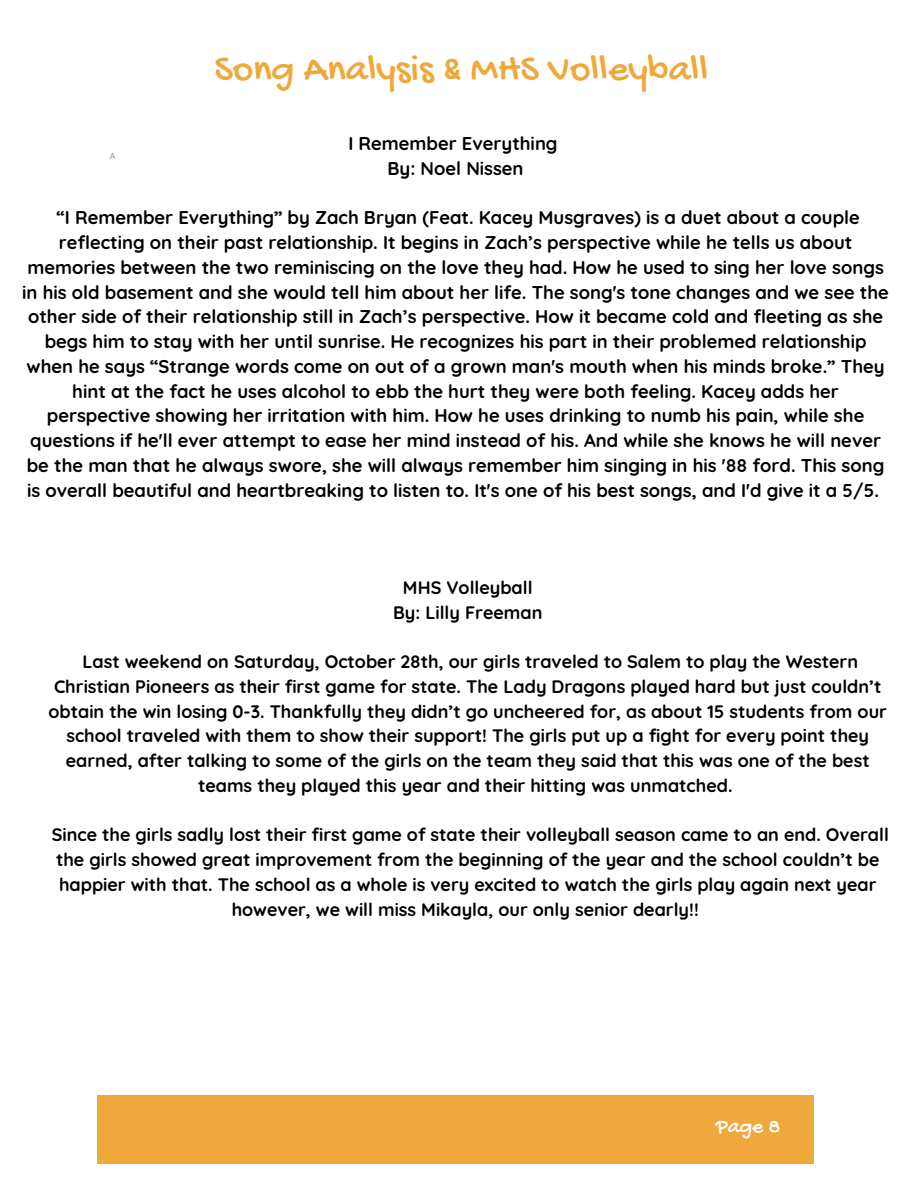
<style>
.page{position:relative;width:918px;height:1188px;background:#fff}
.page>*{position:absolute;margin:0;border:0;box-sizing:border-box;transform-origin:0 0}
.t1{font:39.45px "Gochi Hand";color:#eea83c}
.t2{font:21.75px "Gochi Hand";color:#fff}
.t3{font:700 18.45px/24.8px "Quicksand";color:#000;text-align:center}
.t4{font:700 18px/24.8px "Quicksand";color:#000;text-align:center}
.t5{font:8.4px "Quicksand";color:#67645e}
</style>
<div class="page">
<div style="left:770px;top:1095px;width:44px;height:69px;background:#eea83c"></div>
<div style="left:142px;top:1095px;width:628px;height:69px;background:#eea83c"></div>
<div style="left:97px;top:1095px;width:45px;height:69px;background:#eea83c"></div>
<p class="t1" style="left:214px;top:49px;width:495px">Song Analysis &amp; MHS Volleyball</p>
<p class="t3" style="left:348px;top:131px;width:211px">I Remember Everything</p>
<p class="t3" style="left:388px;top:156px;width:138px">By: Noel Nissen</p>
<p class="t3" style="left:22px;top:205px;width:868px">“I Remember Everything” by Zach Bryan (Feat. Kacey Musgraves) is a duet about a couple reflecting on their past relationship. It begins in Zach’s perspective while he tells us about memories between the two reminiscing on the love they had. How he used to sing her love songs in his old basement and she would tell him about her life. The song's tone changes and we see the other side of their relationship still in Zach’s perspective. How it became cold and fleeting as she begs him to stay with her until sunrise. He recognizes his part in their problemed relationship when he says “Strange words come on out of a grown man's mouth when his minds broke.” They hint at the fact he uses alcohol to ebb the hurt they were both feeling. Kacey adds her perspective showing her irritation with him. How he uses drinking to numb his pain, while she questions if he'll ever attempt to ease her mind instead of his. And while she knows he will never be the man that he always swore, she will always remember him singing in his '88 ford. This song is overall beautiful and heartbreaking to listen to. It's one of his best songs, and I'd give it a 5/5.</p>
<p class="t5" style="left:110px;top:151px;width:7px">A</p>
<p class="t4" style="left:403px;top:575px;width:131px">MHS Volleyball</p>
<p class="t4" style="left:393px;top:600px;width:151px">By: Lilly Freeman</p>
<p class="t4" style="left:49px;top:649px;width:840px">Last weekend on Saturday, October 28th, our girls traveled to Salem to play the Western Christian Pioneers as their first game for state. The Lady Dragons played hard but just couldn’t obtain the win losing 0-3. Thankfully they didn’t go uncheered for, as about 15 students from our school traveled with them to show their support! The girls put up a fight for every point they earned, after talking to some of the girls on the team they said that this was one of the best teams they played this year and their hitting was unmatched.</p>
<p class="t4" style="left:52px;top:822px;width:839px">Since the girls sadly lost their first game of state their volleyball season came to an end. Overall the girls showed great improvement from the beginning of the year and the school couldn’t be happier with that. The school as a whole is very excited to watch the girls play again next year however, we will miss Mikayla, our only senior dearly!!</p>
<p class="t2" style="left:716px;top:1115px;width:66px">Page 8</p>
</div>
